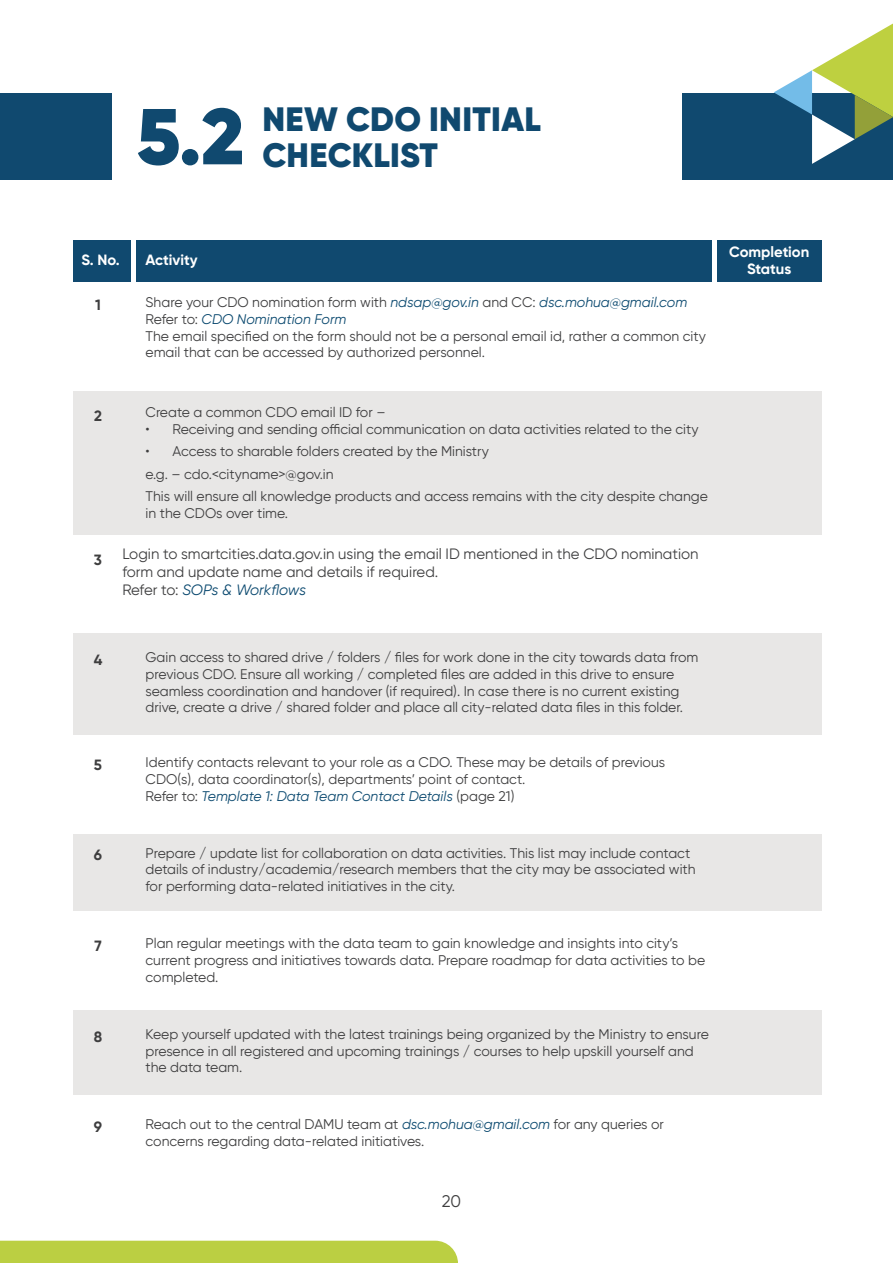
<style>
.page{position:relative;width:893px;height:1263px;background:#fff}
.page>*{position:absolute;margin:0;border:0;box-sizing:border-box;transform-origin:0 0}
.t1{font:900 79.05px "Gilroy";color:#10496f}
.t2{font:900 33.75px "Gilroy";letter-spacing:.01em;color:#10496f}
.t3{font:16.8px "Gilroy";color:#3e3e3f}
.t4{font:15px/18px "Gilroy";color:#3e3e3f}
.t5{font:700 14.85px/17.9px "Gilroy";color:#fff;text-align:center}
.t6{font:700 14.85px "Gilroy";color:#3e3e3f}
.t7{font:13.95px/16.8px "Gilroy";color:#3e3e3f}
.s1{font-style:italic;color:#0c4a70}
</style>
<div class="page">
<div style="left:137px;top:240px;width:575px;height:42px;background:#10496f"></div>
<div style="left:73px;top:240px;width:58px;height:42px;background:#10496f"></div>
<div style="left:717px;top:240px;width:104px;height:42px;background:#10496f"></div>
<div style="left:73px;top:391px;width:748px;height:144px;background:#e8e7e6"></div>
<div style="left:73px;top:633px;width:748px;height:102px;background:#e8e7e6"></div>
<div style="left:73px;top:834px;width:748px;height:77px;background:#e8e7e6"></div>
<div style="left:73px;top:1010px;width:748px;height:84px;background:#e8e7e6"></div>
<div style="left:0;top:94px;width:112px;height:86px;background:#10496f"></div>
<div style="left:683px;top:94px;width:210px;height:86px;background:#10496f"></div>
<svg style="left:774px;top:24px;width:119px;height:140px"></svg>
<div style="left:0;top:1241px;width:458px;height:22px;background:#bbcf42"></div>
<h1 class="t1" style="left:137px;top:86px;width:109px">5.2</h1>
<h2 class="t2" style="left:262px;top:98px;width:280px">NEW CDO INITIAL</h2>
<h2 class="t2" style="left:262px;top:133px;width:177px">CHECKLIST</h2>
<p class="t5" style="left:81px;top:251px;width:40px">S. No.</p>
<p class="t6" style="left:95px;top:295px;width:7px">1</p>
<p class="t5" style="left:146px;top:251px;width:54px">Activity</p>
<p class="t5" style="left:729px;top:242px;width:82px">Completion<br>Status</p>
<p class="t7" style="left:146px;top:294px;width:562px">Share your CDO nomination form with <span class="s1">ndsap@gov.in</span> and CC: <span class="s1">dsc.mohua@gmail.com </span>Refer to: <span class="s1">CDO Nomination Form<br></span>The email specified on the form should not be a personal email id, rather a common city email that can be accessed by authorized personnel.</p>
<p class="t6" style="left:94px;top:407px;width:9px">2</p>
<p class="t6" style="left:94px;top:551px;width:10px">3</p>
<p class="t7" style="left:146px;top:404px;width:241px">Create a common CDO email ID for –</p>
<p class="t7" style="left:146px;top:421px;width:554px">• Receiving and sending official communication on data activities related to the city</p>
<p class="t7" style="left:146px;top:440px;width:564px;line-height:22.4px">• Access to sharable folders created by the Ministry<br>e.g. – cdo.&lt;cityname&gt;@gov.in<br>This will ensure all knowledge products and access remains with the city despite change</p>
<p class="t7" style="left:146px;top:505px;width:144px">in the CDOs over time.</p>
<p class="t4" style="left:122px;top:545px;width:578px">Login to smartcities.data.gov.in using the email ID mentioned in the CDO nomination form and update name and details if required.<br>Refer to: <span class="s1">SOPs &amp; Workflows</span></p>
<p class="t6" style="left:94px;top:650px;width:10px">4</p>
<p class="t7" style="left:146px;top:649px;width:554px">Gain access to shared drive / folders / files for work done in the city towards data from previous CDO. Ensure all working / completed files are added in this drive to ensure seamless coordination and handover (if required). In case there is no current existing drive, create a drive / shared folder and place all city-related data files in this folder.</p>
<p class="t6" style="left:94px;top:755px;width:10px">5</p>
<p class="t7" style="left:146px;top:754px;width:521px">Identify contacts relevant to your role as a CDO. These may be details of previous<br>CDO(s), data coordinator(s), departments’ point of contact.<br>Refer to: <span class="s1">Template 1: Data Team Contact Details</span> (page 21)</p>
<p class="t6" style="left:94px;top:846px;width:10px">6</p>
<p class="t7" style="left:146px;top:844px;width:551px">Prepare / update list for collaboration on data activities. This list may include contact details of industry/academia/research members that the city may be associated with for performing data-related initiatives in the city.</p>
<p class="t6" style="left:94px;top:936px;width:9px">7</p>
<p class="t7" style="left:146px;top:935px;width:561px">Plan regular meetings with the data team to gain knowledge and insights into city’s current progress and initiatives towards data. Prepare roadmap for data activities to be completed.</p>
<p class="t6" style="left:94px;top:1027px;width:10px">8</p>
<p class="t7" style="left:146px;top:1025px;width:565px">Keep yourself updated with the latest trainings being organized by the Ministry to ensure presence in all registered and upcoming trainings / courses to help upskill yourself and the data team.</p>
<p class="t6" style="left:94px;top:1118px;width:10px">9</p>
<p class="t7" style="left:146px;top:1116px;width:520px">Reach out to the central DAMU team at <span class="s1">dsc.mohua@gmail.com</span> for any queries or concerns regarding data-related initiatives.</p>
<p class="t3" style="left:442px;top:1191px;width:21px">20</p>
</div>
